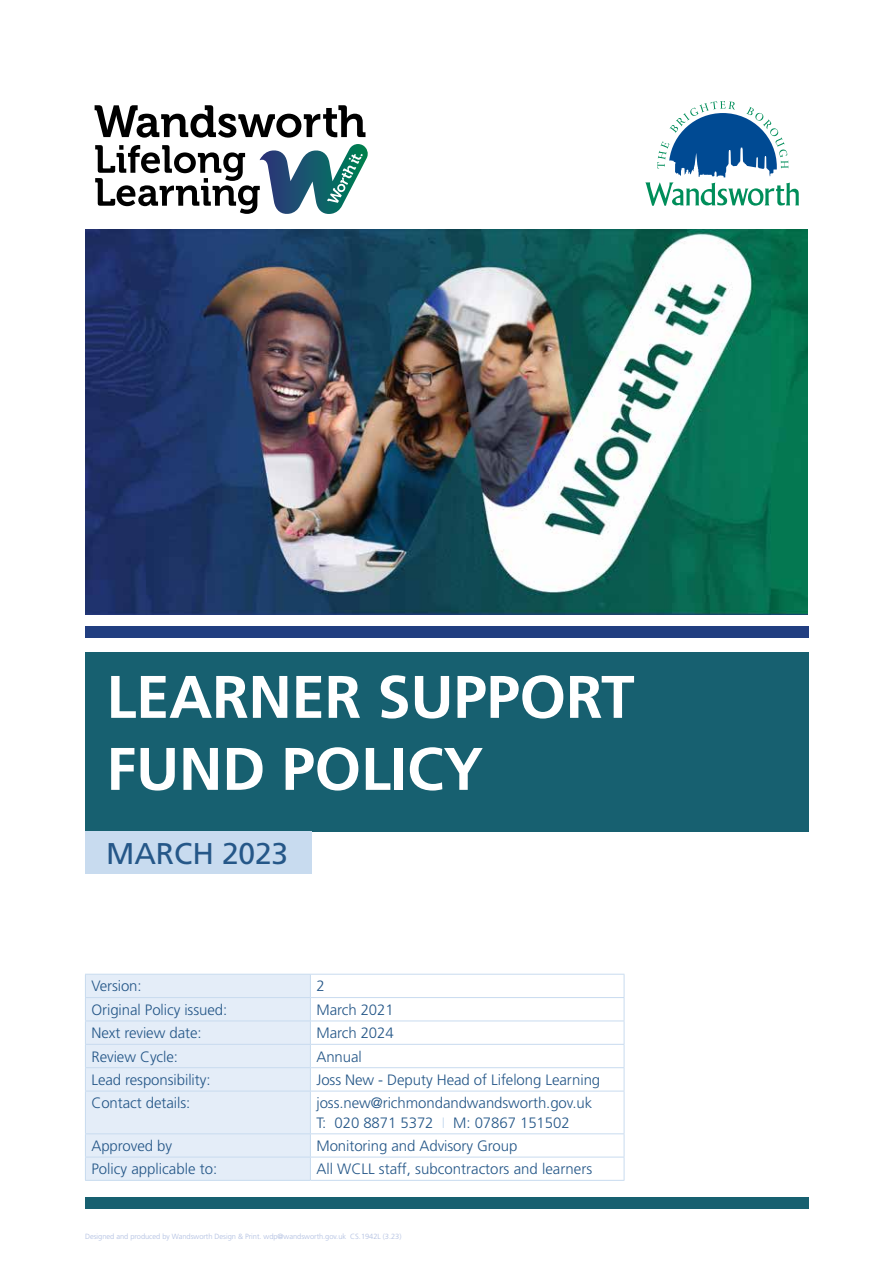
<style>
.page{position:relative;width:893px;height:1263px;background:#fff}
.page>*{position:absolute;margin:0;border:0;box-sizing:border-box;transform-origin:0 0}
.t1{font:700 60px/72px "Frutiger LT";letter-spacing:-.005em;color:#fff}
.t2{font:30px "Frutiger LT";letter-spacing:-.005em;color:#255788}
.t3{font:300 15px/19.5px "Frutiger LT";letter-spacing:-.005em;color:#255788}
.t4{font:300 7.5px "Frutiger LT";letter-spacing:-.005em;color:#aebde0}
.s1{color:#c8dbef}
</style>
<div class="page">
<div style="left:85px;top:626px;width:723px;height:11px;background:#213e80"></div>
<div style="left:85px;top:1197px;width:723px;height:11px;background:#176070"></div>
<div style="left:85px;top:652px;width:723px;height:179px;background:#176070"></div>
<div style="left:85px;top:831px;width:226px;height:43px;background:#c8dbef"></div>
<img style="left:85px;top:230px;width:723px;height:385px">
<svg style="left:645px;top:101px;width:154px;height:105px"></svg>
<div style="left:86px;top:975px;width:224px;height:205px;background:#e4edf8"></div>
<hr style="left:85px;top:974px;width:225px;height:1px;background:#c8dbef">
<hr style="left:310px;top:974px;width:314px;height:1px;background:#c8dbef">
<hr style="left:85px;top:997px;width:225px;height:1px;background:#c8dbef">
<hr style="left:310px;top:997px;width:314px;height:1px;background:#c8dbef">
<hr style="left:85px;top:1020px;width:225px;height:1px;background:#c8dbef">
<hr style="left:310px;top:1020px;width:314px;height:1px;background:#c8dbef">
<hr style="left:85px;top:1044px;width:225px;height:1px;background:#c8dbef">
<hr style="left:310px;top:1044px;width:314px;height:1px;background:#c8dbef">
<hr style="left:85px;top:1067px;width:225px;height:1px;background:#c8dbef">
<svg style="left:85px;top:975px;width:1px;height:116px"></svg>
<hr style="left:310px;top:1067px;width:314px;height:1px;background:#c8dbef">
<svg style="left:310px;top:975px;width:1px;height:116px"></svg>
<svg style="left:624px;top:974px;width:1px;height:117px"></svg>
<hr style="left:85px;top:1091px;width:225px;height:1px;background:#c8dbef">
<hr style="left:85px;top:1091px;width:1px;height:42px;background:#c8dbef">
<hr style="left:310px;top:1091px;width:314px;height:1px;background:#c8dbef">
<hr style="left:310px;top:1091px;width:1px;height:42px;background:#c8dbef">
<hr style="left:624px;top:1091px;width:1px;height:42px;background:#c8dbef">
<hr style="left:85px;top:1133px;width:225px;height:1px;background:#c8dbef">
<hr style="left:310px;top:1133px;width:314px;height:1px;background:#c8dbef">
<hr style="left:85px;top:1157px;width:225px;height:1px;background:#c8dbef">
<svg style="left:85px;top:1134px;width:1px;height:46px"></svg>
<hr style="left:310px;top:1157px;width:314px;height:1px;background:#c8dbef">
<svg style="left:310px;top:1134px;width:1px;height:46px"></svg>
<svg style="left:624px;top:1134px;width:1px;height:46px"></svg>
<hr style="left:85px;top:1180px;width:225px;height:1px;background:#c8dbef">
<hr style="left:310px;top:1180px;width:314px;height:1px;background:#c8dbef">
<svg style="left:95px;top:105px;width:270px;height:33px"></svg>
<svg style="left:95px;top:144px;width:273px;height:70px"></svg>
<h1 class="t1" style="left:106px;top:661px;width:530px">LEARNER SUPPORT<br>FUND POLICY</h1>
<h2 class="t2" style="left:106px;top:836px;width:184px">MARCH 2023</h2>
<p class="t3" style="left:91px;top:977px;width:52px">Version:</p>
<p class="t3" style="left:316px;top:977px;width:10px">2</p>
<p class="t3" style="left:91px;top:1000px;width:137px">Original Policy issued:</p>
<p class="t3" style="left:316px;top:1000px;width:79px">March 2021</p>
<p class="t3" style="left:91px;top:1023px;width:112px">Next review date:</p>
<p class="t3" style="left:316px;top:1023px;width:79px">March 2024</p>
<p class="t3" style="left:91px;top:1047px;width:88px">Review Cycle:</p>
<p class="t3" style="left:316px;top:1047px;width:47px">Annual</p>
<p class="t3" style="left:91px;top:1070px;width:121px">Lead responsibility:</p>
<p class="t3" style="left:316px;top:1070px;width:285px">Joss New - Deputy Head of Lifelong Learning</p>
<p class="t3" style="left:91px;top:1093px;width:100px">Contact details:</p>
<p class="t3" style="left:316px;top:1093px;width:277px">joss.new@richmondandwandsworth.gov.uk<br>T: 020 8871 5372 <span class="s1">I</span> M: 07867 151502</p>
<p class="t3" style="left:91px;top:1136px;width:82px">Approved by</p>
<p class="t3" style="left:316px;top:1136px;width:203px">Monitoring and Advisory Group</p>
<p class="t3" style="left:91px;top:1159px;width:127px">Policy applicable to:</p>
<p class="t3" style="left:316px;top:1159px;width:277px">All WCLL staff, subcontractors and learners</p>
<p class="t4" style="left:85px;top:1232px;width:318px">Designed and produced by Wandsworth Design &amp; Print. wdp@wandsworth.gov.uk CS.1942L (3.23)</p>
</div>
